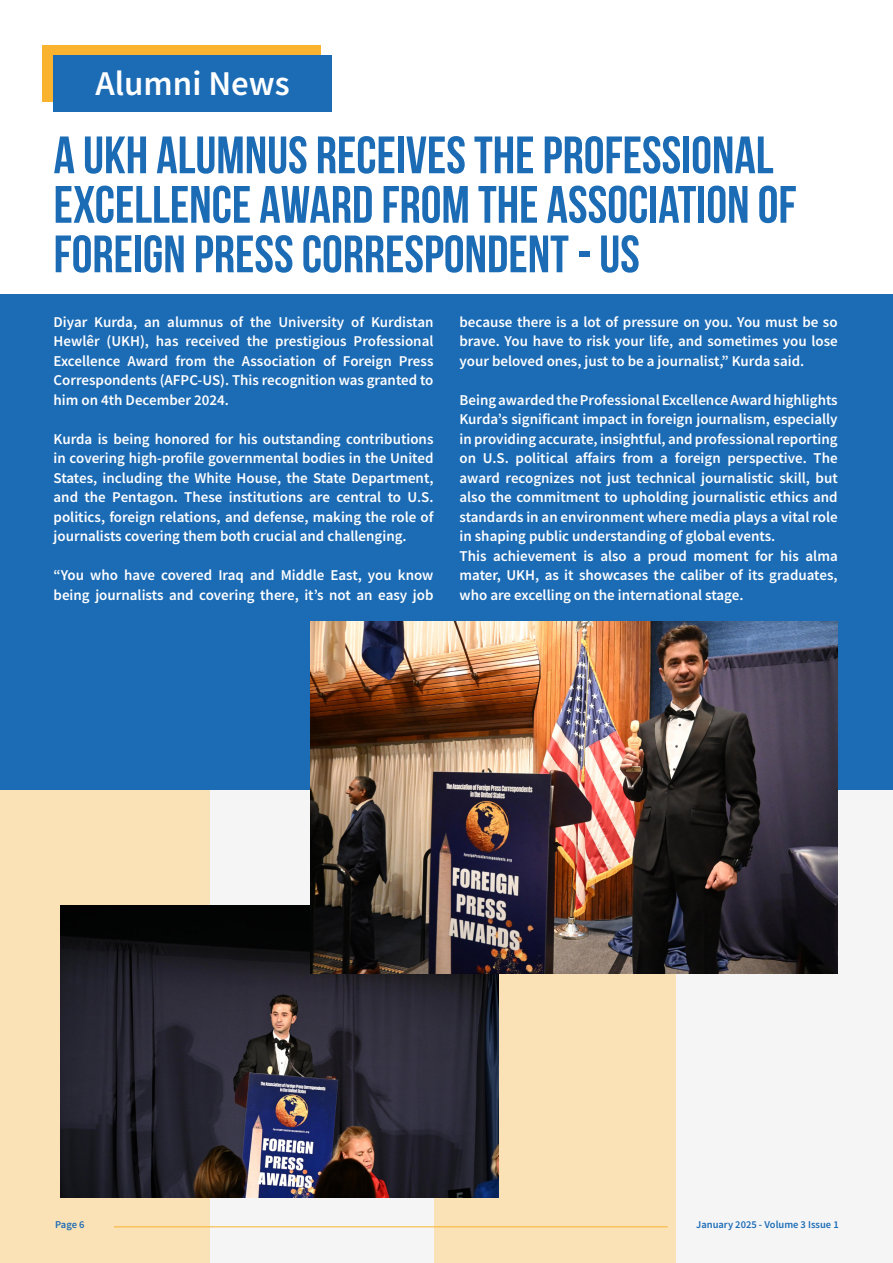
<style>
.page{position:relative;width:893px;height:1263px;background:#fff}
.page>*{position:absolute;margin:0;border:0;box-sizing:border-box;transform-origin:0 0}
._01_Headline{font:700 52.5px/49.5px "Bebas Neue";color:#1b6bb5}
._05_body_text_bold_white{font:600 34.8px "Source Sans Pro";color:#fff}
._05_body_text{font:600 15px/19.5px "Source Sans Pro";color:#fff;text-align:justify}
.t1{font:600 10.5px "Source Sans Pro";color:#1b6bb5}
</style>
<div class="page">
<div style="left:43px;top:45px;width:278px;height:57px;background:#f9b32f"></div>
<div style="left:0;top:294px;width:893px;height:969px;background:#1b6bb5"></div>
<div style="left:0;top:791px;width:210px;height:472px;background:#fae2b6"></div>
<div style="left:433px;top:791px;width:243px;height:472px;background:#fae2b6"></div>
<div style="left:210px;top:791px;width:223px;height:472px;background:#f5f5f6"></div>
<div style="left:676px;top:791px;width:217px;height:472px;background:#f5f5f6"></div>
<div style="left:54px;top:55px;width:278px;height:57px;background:#1b6bb5"></div>
<img style="left:61px;top:905px;width:437px;height:292px">
<img style="left:311px;top:622px;width:527px;height:351px">
<hr style="left:114px;top:1226px;width:554px;height:1px;background:#f9b32f">
<p class="_05_body_text_bold_white" style="left:95px;top:60px;width:196px">Alumni News</p>
<p class="_01_Headline" style="left:54px;top:130px;width:744px">A UKH ALUMNUS RECEIVES THE PROFESSIONAL<br>EXCELLENCE AWARD FROM THE ASSOCIATION OF<br>FOREIGN PRESS CORRESPONDENT - US</p>
<p class="_05_body_text" style="left:54px;top:312px;width:381px">Diyar Kurda, an alumnus of the University of Kurdistan Hewlêr (UKH), has received the prestigious Professional Excellence Award from the Association of Foreign Press Correspondents (AFPC-US). This recognition was granted to him on 4th December 2024.</p>
<p class="_05_body_text" style="left:54px;top:429px;width:381px">Kurda is being honored for his outstanding contributions in covering high-profile governmental bodies in the United States, including the White House, the State Department, and the Pentagon. These institutions are central to U.S. politics, foreign relations, and defense, making the role of journalists covering them both crucial and challenging.</p>
<p class="_05_body_text" style="left:54px;top:566px;width:381px">“You who have covered Iraq and Middle East, you know being journalists and covering there, it’s not an easy job</p>
<p class="_05_body_text" style="left:459px;top:312px;width:380px">because there is a lot of pressure on you. You must be so brave. You have to risk your life, and sometimes you lose your beloved ones, just to be a journalist,” Kurda said.</p>
<p class="_05_body_text" style="left:459px;top:390px;width:380px">Being awarded the Professional Excellence Award highlights Kurda’s significant impact in foreign journalism, especially in providing accurate, insightful, and professional reporting on U.S. political affairs from a foreign perspective. The award recognizes not just technical journalistic skill, but also the commitment to upholding journalistic ethics and standards in an environment where media plays a vital role in shaping public understanding of global events.</p>
<p class="_05_body_text" style="left:459px;top:546px;width:380px">This achievement is also a proud moment for his alma mater, UKH, as it showcases the caliber of its graduates, who are excelling on the international stage.</p>
<p class="t1" style="left:55px;top:1218px;width:31px">Page 6</p>
<p class="t1" style="left:696px;top:1218px;width:144px">January 2025 - Volume 3 Issue 1</p>
</div>
